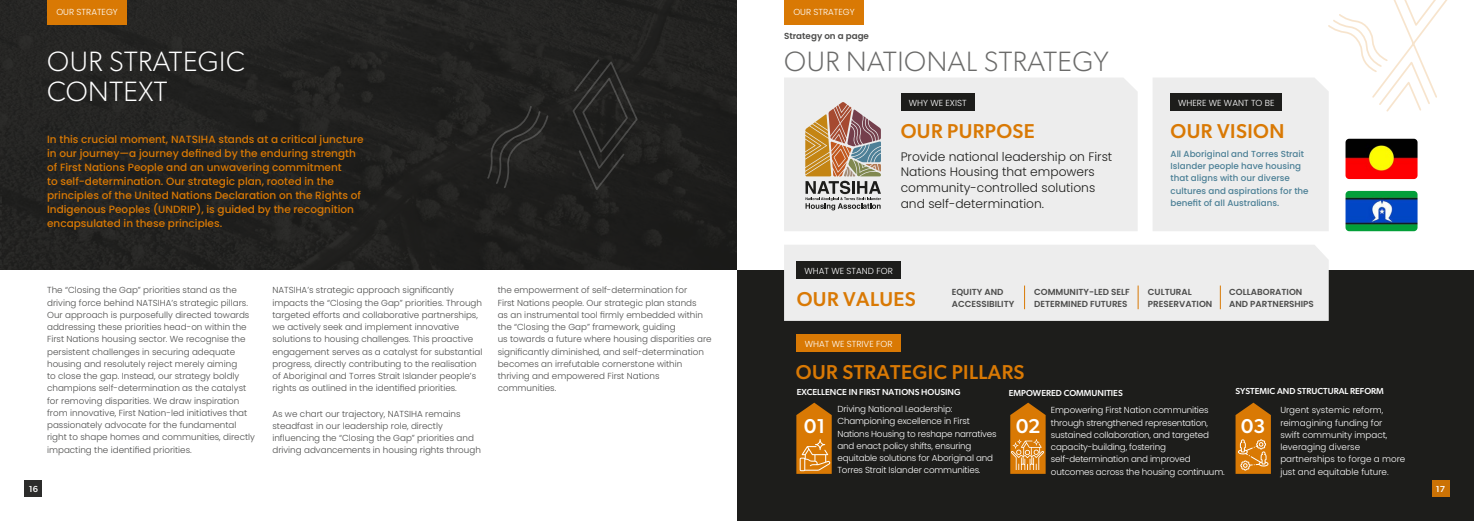
<style>
.page{position:relative;width:1474px;height:521px;background:#fff}
.page>*{position:absolute;margin:0;border:0;box-sizing:border-box;transform-origin:0 0}
.Page_Titles{font:300 28px "Gibson";letter-spacing:.02em;color:#6b6b6a}
.Page_Titles-2{font:300 28px/29.8px "Gibson";letter-spacing:.02em;color:#fff}
.Subtitles{font:500 20.12px "Gibson";letter-spacing:.02em;color:#d97904}
.Align_Center_96pt{font:500 20.12px "Gibson";color:#fff}
.Paragraph{font:300 12.25px/15.8px "Poppins";color:#1d1d1b}
.Paragraph_OPENING{font:500 10.5px/14px "Poppins";color:#d97904}
.Paragraph-2{font:300 8.75px/12.2px "Poppins";color:#4d4d4c}
.Paragraph-3{font:300 8.75px/12.2px "Poppins";letter-spacing:-.02em;color:#fff}
.Paragraph-4{font:500 8.75px/12.2px "Poppins";color:#4c8096}
.Paragraph-5{font:300 8.75px/12.2px "Poppins";color:#fff}
.Paragraph-6{font:600 8.75px/12.2px "Poppins";color:#4d4d4c}
.Paragraph_white{font:500 8.75px "Gibson";color:#fff}
.Paragraph_white-2{font:300 8.75px "Poppins";color:#fff}
.PAGE_navigation{font:300 8.75px "Poppins";color:#fff}
</style>
<div class="page">
<div style="left:737px;top:270px;width:736px;height:251px;background:#1d1d1b"></div>
<div style="left:24px;top:480px;width:18px;height:16px;background:#2c2c2b"></div>
<div style="left:1431px;top:480px;width:18px;height:16px;background:#cb7205"></div>
<div style="left:0;top:0;width:737px;height:269px;background:#1d1d1b"></div>
<svg style="left:486px;top:105px;width:63px;height:83px"></svg>
<svg style="left:571px;top:58px;width:67px;height:133px"></svg>
<div style="left:784px;top:78px;width:353px;height:153px;background:#ededed"></div>
<div style="left:784px;top:245px;width:544px;height:76px;background:#ededed"></div>
<div style="left:900px;top:93px;width:74px;height:18px;background:#1d1d1b"></div>
<svg style="left:805px;top:102px;width:76px;height:108px;background:#b7a08c"></svg>
<div style="left:796px;top:261px;width:104px;height:18px;background:#1d1d1b"></div>
<div style="left:796px;top:334px;width:104px;height:18px;background:#d97904"></div>
<svg style="left:1010px;top:403px;width:35px;height:71px;background:#bd6b07"></svg>
<svg style="left:796px;top:403px;width:35px;height:71px;background:#ca7b19"></svg>
<img style="left:1011px;top:440px;width:32px;height:30px">
<svg style="left:1235px;top:403px;width:35px;height:71px;background:#c97b1a"></svg>
<svg style="left:1024px;top:285px;width:1px;height:24px"></svg>
<svg style="left:1137px;top:285px;width:1px;height:24px"></svg>
<svg style="left:1219px;top:285px;width:1px;height:24px"></svg>
<div style="left:784px;top:0;width:80px;height:25px;background:#d97904"></div>
<svg style="left:1153px;top:0;width:294px;height:231px"></svg>
<div style="left:47px;top:0;width:80px;height:25px;background:#d97904"></div>
<p class="PAGE_navigation" style="left:56px;top:6px;width:63px">OUR STRATEGY</p>
<p class="Page_Titles-2" style="left:47px;top:46px;width:199px">OUR STRATEGIC<br>CONTEXT</p>
<p class="Paragraph_OPENING" style="left:47px;top:132px;width:318px">In this crucial moment, NATSIHA stands at a critical juncture in our journey—a journey defined by the enduring strength of First Nations People and an unwavering commitment<br>to self-determination. Our strategic plan, rooted in the principles of the United Nations Declaration on the Rights of Indigenous Peoples (UNDRIP), is guided by the recognition encapsulated in these principles.</p>
<p class="Paragraph-2" style="left:47px;top:284px;width:209px">The “Closing the Gap” priorities stand as the driving force behind NATSIHA’s strategic pillars.<br>Our approach is purposefully directed towards addressing these priorities head-on within the First Nations housing sector. We recognise the persistent challenges in securing adequate housing and resolutely reject merely aiming<br>to close the gap. Instead, our strategy boldly champions self-determination as the catalyst for removing disparities. We draw inspiration from innovative, First Nation-led initiatives that passionately advocate for the fundamental right to shape homes and communities, directly impacting the identified priorities.</p>
<p class="Paragraph-2" style="left:272px;top:284px;width:211px">NATSIHA’s strategic approach significantly impacts the “Closing the Gap” priorities. Through targeted efforts and collaborative partnerships, we actively seek and implement innovative solutions to housing challenges. This proactive engagement serves as a catalyst for substantial progress, directly contributing to the realisation of Aboriginal and Torres Strait Islander people’s rights as outlined in the identified priorities.</p>
<p class="Paragraph-2" style="left:272px;top:407px;width:210px">As we chart our trajectory, NATSIHA remains steadfast in our leadership role, directly influencing the “Closing the Gap” priorities and driving advancements in housing rights through</p>
<p class="Paragraph-2" style="left:497px;top:284px;width:215px">the empowerment of self-determination for<br>First Nations people. Our strategic plan stands<br>as an instrumental tool firmly embedded within the “Closing the Gap” framework, guiding<br>us towards a future where housing disparities are significantly diminished, and self-determination becomes an irrefutable cornerstone within thriving and empowered First Nations communities.</p>
<p class="PAGE_navigation" style="left:793px;top:6px;width:63px">OUR STRATEGY</p>
<p class="Paragraph-6" style="left:784px;top:30px;width:86px">Strategy on a page</p>
<p class="Page_Titles" style="left:784px;top:44px;width:326px">OUR NATIONAL STRATEGY</p>
<p class="Paragraph_white-2" style="left:908px;top:98px;width:59px">WHY WE EXIST</p>
<p class="Paragraph_white-2" style="left:1178px;top:98px;width:98px">WHERE WE WANT TO BE</p>
<p class="Subtitles" style="left:900px;top:119px;width:136px">OUR PURPOSE</p>
<p class="Paragraph" style="left:900px;top:148px;width:213px">Provide national leadership on First<br>Nations Housing that empowers community-controlled solutions and self-determination.</p>
<p class="Paragraph_white-2" style="left:804px;top:266px;width:90px">WHAT WE STAND FOR</p>
<p class="Subtitles" style="left:1170px;top:119px;width:115px">OUR VISION</p>
<p class="Paragraph-4" style="left:1170px;top:148px;width:140px">All Aboriginal and Torres Strait<br>Islander people have housing that aligns with our diverse cultures and aspirations for the benefit of all Australians.</p>
<p class="Paragraph-6" style="left:951px;top:286px;width:64px">EQUITY AND<br>ACCESSIBILITY</p>
<p class="Paragraph-6" style="left:1034px;top:286px;width:97px">COMMUNITY-LED SELF<br>DETERMINED FUTURES</p>
<p class="Paragraph-6" style="left:1229px;top:286px;width:75px">COLLABORATION</p>
<p class="Paragraph-6" style="left:1147px;top:286px;width:66px">CULTURAL<br>PRESERVATION</p>
<p class="Subtitles" style="left:796px;top:287px;width:121px">OUR VALUES</p>
<p class="Paragraph-6" style="left:1229px;top:298px;width:86px">AND PARTNERSHIPS</p>
<p class="Paragraph_white-2" style="left:804px;top:339px;width:89px">WHAT WE STRIVE FOR</p>
<p class="Subtitles" style="left:795px;top:360px;width:230px">OUR STRATEGIC PILLARS</p>
<p class="Paragraph_white" style="left:796px;top:386px;width:165px">EXCELLENCE IN FIRST NATIONS HOUSING</p>
<p class="Paragraph_white" style="left:1008px;top:387px;width:115px">EMPOWERED COMMUNITIES</p>
<p class="Paragraph_white" style="left:1235px;top:386px;width:150px">SYSTEMIC AND STRUCTURAL REFORM</p>
<p class="Paragraph-3" style="left:1050px;top:404px;width:159px;text-align:justify">Empowering First Nation communities through strengthened representation, sustained collaboration, and targeted capacity-building, fostering</p>
<p class="Paragraph-3" style="left:1050px;top:453px;width:175px">self-determination and improved outcomes across the housing continuum.</p>
<p class="Paragraph-3" style="left:837px;top:403px;width:161px">Driving National Leadership:<br>Championing excellence in First Nations Housing to reshape narratives and enact policy shifts, ensuring equitable solutions for Aboriginal and Torres Strait Islander communities.</p>
<p class="Paragraph-5" style="left:1280px;top:404px;width:126px">Urgent systemic reform, reimagining funding for<br>swift community impact, leveraging diverse partnerships to forge a more just and equitable future.</p>
<p class="Align_Center_96pt" style="left:804px;top:414px;width:23px">01</p>
<p class="Align_Center_96pt" style="left:1016px;top:414px;width:26px">02</p>
<p class="Align_Center_96pt" style="left:1240px;top:414px;width:26px">03</p>
<p class="Paragraph_white" style="left:29px;top:483px;width:11px">16</p>
<p class="Paragraph_white" style="left:1435px;top:483px;width:11px">17</p>
</div>
